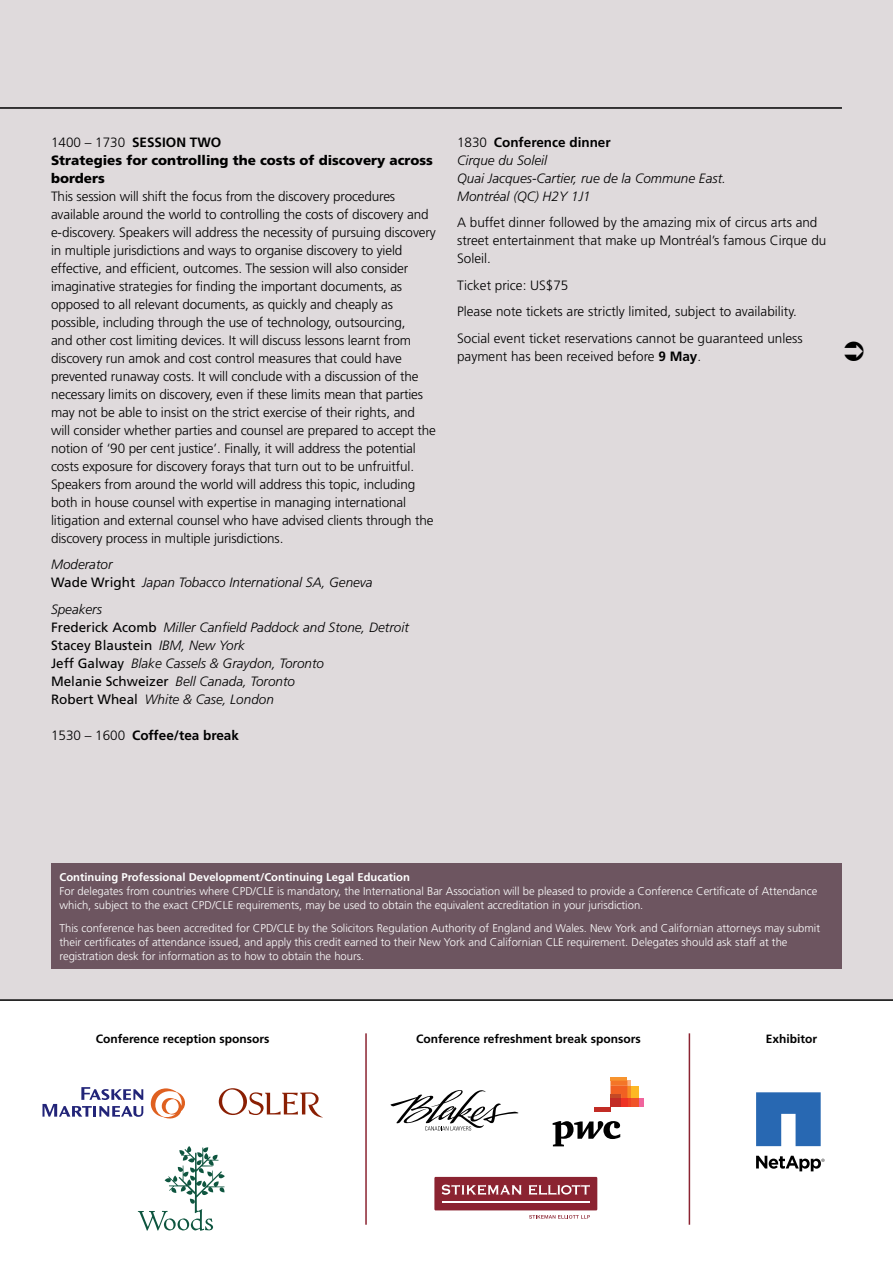
<style>
.page{position:relative;width:893px;height:1263px;background:#dfdadc}
.page>*{position:absolute;margin:0;border:0;box-sizing:border-box;transform-origin:0 0}
.t1{font:300 13.5px/18px "Frutiger";letter-spacing:-.01em;color:#000}
.t2{font:italic 300 13.5px/18px "Frutiger";color:#000}
.t3{font:900 13.5px/18px "Frutiger";color:#000}
.t4{font:700 13.5px "Frutiger";color:#000}
.t5{font:700 12px "Frutiger";color:#000}
.t6{font:300 11.25px/14.2px "Frutiger";color:#fff}
.t7{font:700 11.25px "Frutiger";color:#fff}
.s1{font-weight:300}
.s2{font-weight:700}
.s3{font-weight:400;font-style:normal}
.s4{font-style:normal}
.s5{font-weight:700;font-style:normal}
</style>
<div class="page">
<div style="left:0;top:999px;width:893px;height:264px;background:#fff"></div>
<hr style="left:0;top:107px;width:842px;height:2px;background:#000">
<div style="left:51px;top:863px;width:791px;height:106px;background:#6d5560"></div>
<svg style="left:42px;top:1087px;width:102px;height:30px;background:#bfc0d8"></svg>
<svg style="left:151px;top:1088px;width:34px;height:30px"></svg>
<svg style="left:219px;top:1088px;width:104px;height:29px;background:#e4ccc5"></svg>
<svg style="left:138px;top:1146px;width:87px;height:85px;background:#d6e2df"></svg>
<svg style="left:391px;top:1090px;width:127px;height:40px;background:#ccc"></svg>
<svg style="left:553px;top:1121px;width:67px;height:25px;background:#939393"></svg>
<div style="left:639px;top:1098px;width:5px;height:9px;background:#f0649d"></div>
<hr style="left:610px;top:1077px;width:17px;height:4px;background:#f7942f">
<div style="left:631px;top:1086px;width:8px;height:12px;background:#fdb824"></div>
<div style="left:631px;top:1098px;width:8px;height:9px;background:#f05329"></div>
<svg style="left:610px;top:1081px;width:21px;height:26px"></svg>
<div style="left:621px;top:1098px;width:6px;height:9px;background:#ee3324"></div>
<hr style="left:610px;top:1094px;width:11px;height:4px;background:#c44926">
<div style="left:610px;top:1098px;width:11px;height:9px;background:#c32c25"></div>
<hr style="left:593px;top:1107px;width:17px;height:4px;background:#c22c25">
<div style="left:434px;top:1177px;width:163px;height:33px;background:#8b2331"></div>
<svg style="left:442px;top:1184px;width:79px;height:11px"></svg>
<svg style="left:529px;top:1185px;width:61px;height:10px"></svg>
<hr style="left:442px;top:1201px;width:148px;height:1px;background:#fff">
<svg style="left:529px;top:1215px;width:61px;height:4px"></svg>
<hr style="left:365px;top:1033px;width:2px;height:192px;background:#8b2331">
<hr style="left:689px;top:1033px;width:1px;height:192px;background:#8b2331">
<svg style="left:756px;top:1092px;width:65px;height:54px;background:#467dbd"></svg>
<svg style="left:756px;top:1156px;width:68px;height:15px"></svg>
<p class="t3" style="left:51px;top:133px;width:383px"><span class="s1">1400 – 1730</span> <span class="s2">SESSION TWO<br></span>Strategies for controlling the costs of discovery across borders</p>
<p class="t1" style="left:51px;top:187px;width:386px">This session will shift the focus from the discovery procedures available around the world to controlling the costs of discovery and e-discovery. Speakers will address the necessity of pursuing discovery in multiple jurisdictions and ways to organise discovery to yield effective, and efficient, outcomes. The session will also consider imaginative strategies for finding the important documents, as opposed to all relevant documents, as quickly and cheaply as possible, including through the use of technology, outsourcing,<br>and other cost limiting devices. It will discuss lessons learnt from discovery run amok and cost control measures that could have prevented runaway costs. It will conclude with a discussion of the necessary limits on discovery, even if these limits mean that parties may not be able to insist on the strict exercise of their rights, and will consider whether parties and counsel are prepared to accept the notion of ‘90 per cent justice’. Finally, it will address the potential costs exposure for discovery forays that turn out to be unfruitful.<br>Speakers from around the world will address this topic, including both in house counsel with expertise in managing international litigation and external counsel who have advised clients through the discovery process in multiple jurisdictions.</p>
<p class="t2" style="left:51px;top:555px;width:323px">Moderator<br><span class="s3">Wade Wright</span> Japan Tobacco International SA, Geneva</p>
<p class="t2" style="left:51px;top:600px;width:359px">Speakers<br><span class="s3">Frederick Acomb</span> Miller Canfield Paddock and Stone, Detroit <span class="s3">Stacey Blaustein</span> IBM, New York<br><span class="s3">Jeff Galway</span> Blake Cassels &amp; Graydon, Toronto<br><span class="s3">Melanie Schweizer</span> Bell Canada, Toronto<br><span class="s3">Robert Wheal</span> White &amp; Case, London</p>
<p class="t4" style="left:51px;top:727px;width:189px"><span class="s1">1530 – 1600</span> Coffee/tea break</p>
<p class="t2" style="left:457px;top:133px;width:270px"><span class="s4">1830</span> <span class="s5">Conference dinner<br></span>Cirque du Soleil<br>Quai Jacques-Cartier, rue de la Commune East.<br>Montréal (QC) H2Y 1J1</p>
<p class="t1" style="left:457px;top:213px;width:371px">A buffet dinner followed by the amazing mix of circus arts and street entertainment that make up Montréal’s famous Cirque du<br>Soleil.</p>
<p class="t1" style="left:457px;top:272px;width:347px;line-height:26.5px">Ticket price: US$75<br>Please note tickets are strictly limited, subject to availability.<br>Social event ticket reservations cannot be guaranteed unless</p>
<p class="t1" style="left:457px;top:347px;width:246px">payment has been received before <span class="s2">9 May</span>.</p>
<p class="t7" style="left:60px;top:870px;width:352px">Continuing Professional Development/Continuing Legal Education</p>
<p class="t6" style="left:60px;top:884px;width:759px">For delegates from countries where CPD/CLE is mandatory, the International Bar Association will be pleased to provide a Conference Certificate of Attendance which, subject to the exact CPD/CLE requirements, may be used to obtain the equivalent accreditation in your jurisdiction.</p>
<p class="t6" style="left:60px;top:921px;width:762px">This conference has been accredited for CPD/CLE by the Solicitors Regulation Authority of England and Wales. New York and Californian attorneys may submit their certificates of attendance issued, and apply this credit earned to their New York and Californian CLE requirement. Delegates should ask staff at the registration desk for information as to how to obtain the hours.</p>
<p class="t5" style="left:96px;top:1031px;width:175px">Conference reception sponsors</p>
<p class="t5" style="left:416px;top:1031px;width:226px">Conference refreshment break sponsors</p>
<p class="t5" style="left:766px;top:1031px;width:53px">Exhibitor</p>
</div>
